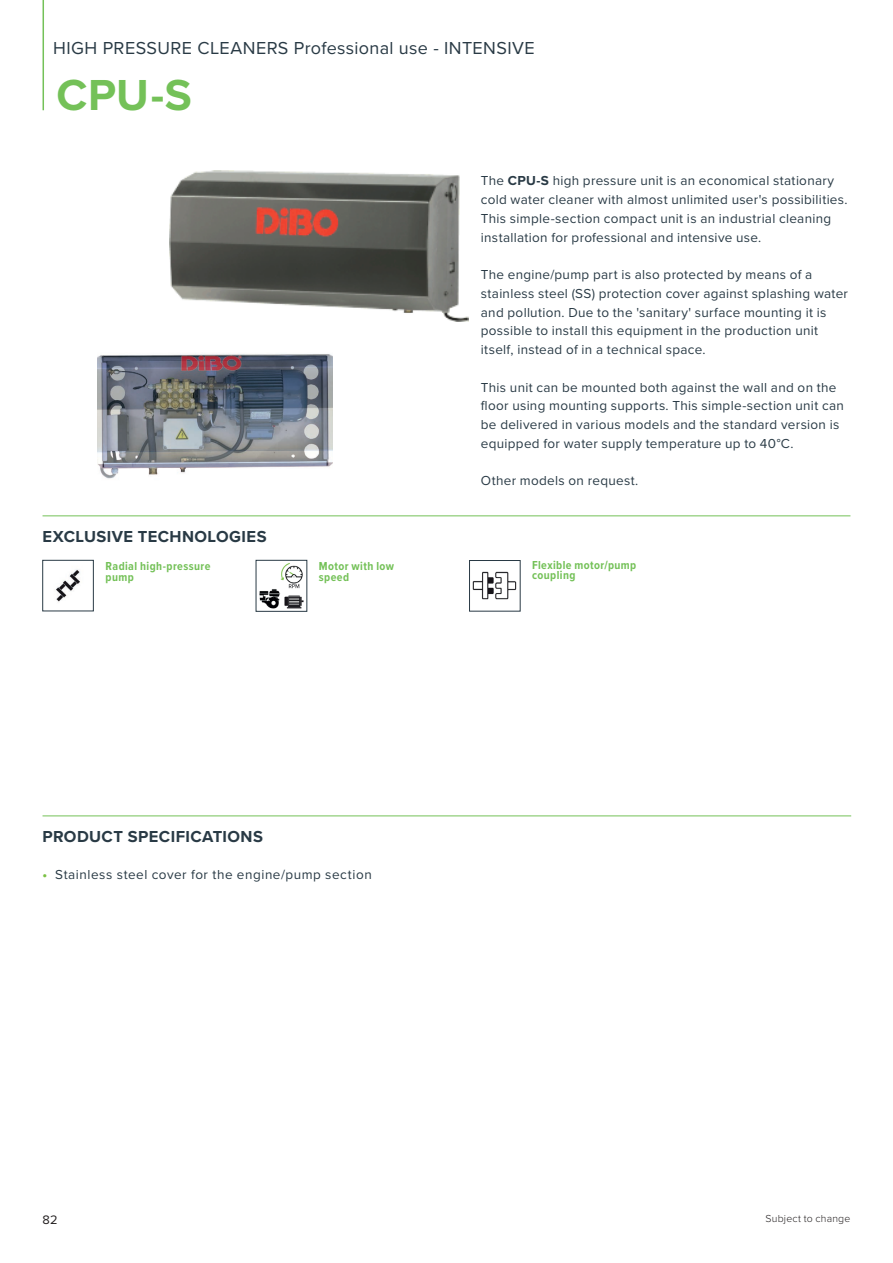
<style>
.page{position:relative;width:893px;height:1263px;background:#fff}
.page>*{position:absolute;margin:0;border:0;box-sizing:border-box;transform-origin:0 0}
.t1{font:700 45px "Proxima Nova";color:#74c158}
.t2{font:18px "Proxima Nova";letter-spacing:.02em;color:#293a45}
.t3{font:700 16.5px "Proxima Nova";letter-spacing:.025em;color:#293a45}
.t4{font:13.5px/18.8px "Proxima Nova";letter-spacing:.02em;color:#2a3b46}
.t5{font:13.5px "Proxima Nova";letter-spacing:.04em;color:#293a45}
.t6{font:12.75px "Proxima Nova";color:#231f20}
.t7{font:700 12px/10.5px "Proxima Nova Cond";letter-spacing:.035em;color:#74c158}
.t8{font:300 10.5px "Proxima Nova";letter-spacing:.02em;color:#231f20}
.s1{font-weight:700;color:#293a45}
.s2{font-weight:700;color:#7bc144}
</style>
<div class="page">
<img style="left:98px;top:353px;width:234px;height:126px">
<img style="left:170px;top:171px;width:298px;height:150px">
<img style="left:54px;top:569px;width:26px;height:33px">
<div style="left:43px;top:560px;width:51px;height:51px;border:1px solid #293a45"></div>
<img style="left:259px;top:563px;width:45px;height:46px">
<img style="left:472px;top:571px;width:45px;height:29px">
<div style="left:469px;top:560px;width:51px;height:51px;border:1px solid #293a45"></div>
<hr style="left:43px;top:516px;width:807px;height:1px;background:#74c158">
<hr style="left:43px;top:0;width:1px;height:110px;background:#74c158">
<hr style="left:43px;top:816px;width:808px;height:1px;background:#74c158">
<h2 class="t2" style="left:53px;top:35px;width:483px">HIGH PRESSURE CLEANERS Professional use - INTENSIVE</h2>
<h1 class="t1" style="left:56px;top:62px;width:137px">CPU-S</h1>
<p class="t3" style="left:43px;top:524px;width:226px">EXCLUSIVE TECHNOLOGIES</p>
<p class="t7" style="left:106px;top:561px;width:106px">Radial high-pressure pump</p>
<p class="t7" style="left:319px;top:561px;width:77px">Motor with low speed</p>
<p class="t4" style="left:481px;top:171px;width:368px">The <span class="s1">CPU-S</span> high pressure unit is an economical stationary cold water cleaner with almost unlimited user's possibilities.<br>This simple-section compact unit is an industrial cleaning installation for professional and intensive use.</p>
<p class="t4" style="left:481px;top:265px;width:369px">The engine/pump part is also protected by means of a stainless steel (SS) protection cover against splashing water and pollution. Due to the 'sanitary' surface mounting it is possible to install this equipment in the production unit itself, instead of in a technical space.</p>
<p class="t4" style="left:481px;top:377px;width:365px">This unit can be mounted both against the wall and on the floor using mounting supports. This simple-section unit can be delivered in various models and the standard version is equipped for water supply temperature up to 40°C.</p>
<p class="t4" style="left:481px;top:471px;width:159px">Other models on request.</p>
<p class="t7" style="left:532px;top:559px;width:106px">Flexible motor/pump coupling</p>
<p class="t3" style="left:43px;top:824px;width:222px">PRODUCT SPECIFICATIONS</p>
<p class="t5" style="left:43px;top:864px;width:331px"><span class="s2">•</span> Stainless steel cover for the engine/pump section</p>
<p class="t6" style="left:43px;top:1210px;width:17px">82</p>
<p class="t8" style="left:765px;top:1210px;width:86px">Subject to change</p>
</div>
